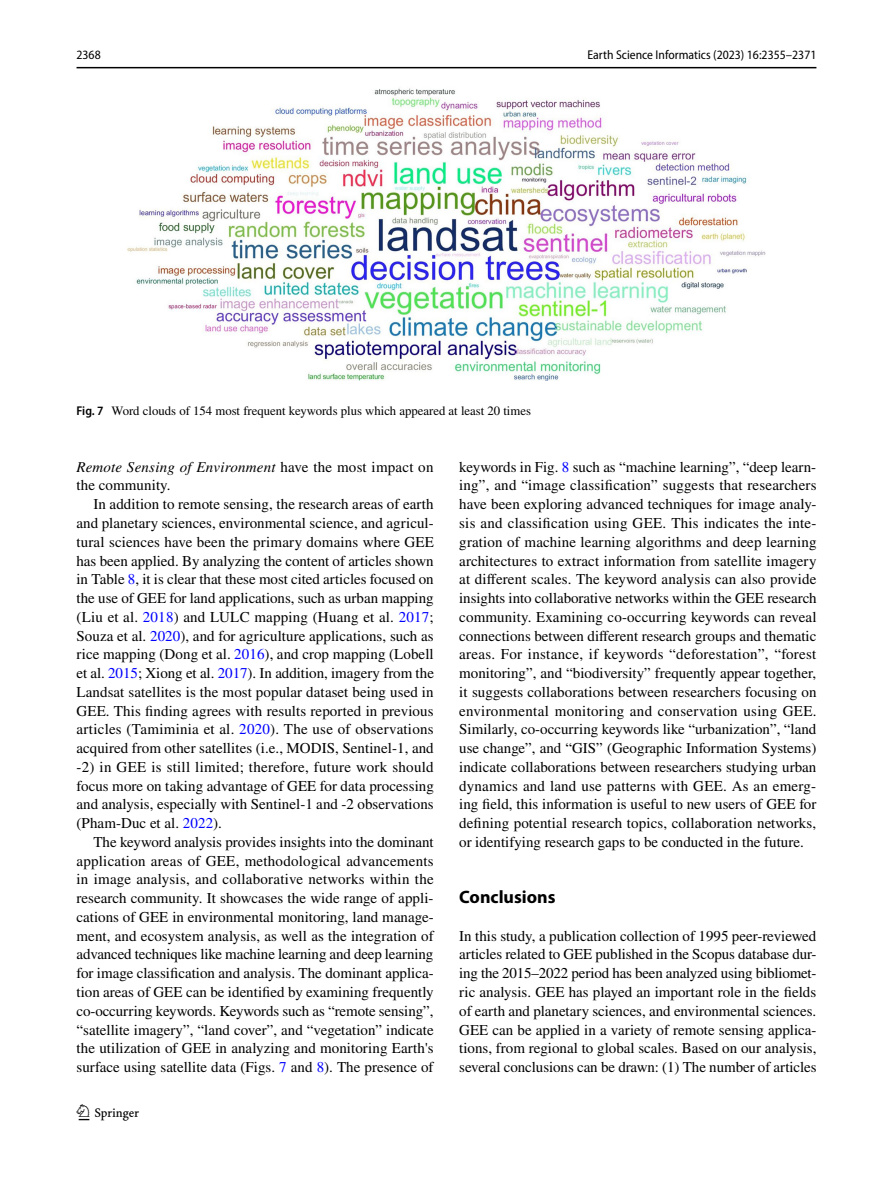
<style>
.page{position:relative;width:893px;height:1187px;background:#fff}
.page>*{position:absolute;margin:0;border:0;box-sizing:border-box;transform-origin:0 0}
.t1{font:22.5px "Springnew Regular 2";color:#000}
.t2{font:700 18px "Myriad Pro";color:#000}
.t3{font:15px/18.8px "STIX";color:#000;text-align:justify}
.t4{font:12.75px "STIX";color:#000}
.t5{font:semi-condensed 12.75px "Myriad Pro";color:#000}
.s1{font-family:"Myriad Pro";font-weight:600;font-stretch:semi-condensed}
.s2{font-style:italic}
.s3{color:#00f}
</style>
<div class="page">
<hr style="left:77px;top:67px;width:739px;height:1px;background:#000">
<img style="left:128px;top:88px;width:637px;height:292px">
<p class="t5" style="left:77px;top:48px;width:26px">2368</p>
<p class="t5" style="left:587px;top:48px;width:230px">Earth Science Informatics (2023) 16:2355–2371</p>
<p class="t4" style="left:77px;top:402px;width:456px"><span class="s1">Fig. 7</span> Word clouds of 154 most frequent keywords plus which appeared at least 20 times</p>
<p class="t3" style="left:77px;top:458px;width:358px"><span class="s2">Remote Sensing of Environment</span> have the most impact on the community.</p>
<p class="t3" style="left:77px;top:496px;width:359px;text-indent:17px">In addition to remote sensing, the research areas of earth and planetary sciences, environmental science, and agricul&shy;tural sciences have been the primary domains where GEE has been applied. By analyzing the content of articles shown in Table <span class="s3">8</span>, it is clear that these most cited articles focused on the use of GEE for land applications, such as urban mapping (Liu et al. <span class="s3">2018</span>) and LULC mapping (Huang et al. <span class="s3">2017</span>; Souza et al. <span class="s3">2020</span>), and for agriculture applications, such as rice mapping (Dong et al. <span class="s3">2016</span>), and crop mapping (Lobell et al. <span class="s3">2015</span>; Xiong et al. <span class="s3">2017</span>). In addition, imagery from the Landsat satellites is the most popular dataset being used in GEE. This finding agrees with results reported in previous articles (Tamiminia et al. <span class="s3">2020</span>). The use of observations acquired from other satellites (i.e., MODIS, Sentinel-1, and -2) in GEE is still limited; therefore, future work should focus more on taking advantage of GEE for data processing and analysis, especially with Sentinel-1 and -2 observations (Pham-Duc et al. <span class="s3">2022</span>).</p>
<p class="t3" style="left:77px;top:833px;width:359px;text-indent:17px">The keyword analysis provides insights into the dominant application areas of GEE, methodological advancements in image analysis, and collaborative networks within the research community. It showcases the wide range of appli&shy;cations of GEE in environmental monitoring, land manage&shy;ment, and ecosystem analysis, as well as the integration of advanced techniques like machine learning and deep learning for image classification and analysis. The dominant applica&shy;tion areas of GEE can be identified by examining frequently co-occurring keywords. Keywords such as “remote sensing”, “satellite imagery”, “land cover”, and “vegetation” indicate the utilization of GEE in analyzing and monitoring Earth's surface using satellite data (Figs. <span class="s3">7</span> and <span class="s3">8</span>). The presence of</p>
<h1 class="t1" style="left:79px;top:1104px;width:62px">1 3</h1>
<p class="t3" style="left:459px;top:458px;width:359px">keywords in Fig. <span class="s3">8</span> such as “machine learning”, “deep learn&shy;ing”, and “image classification” suggests that researchers have been exploring advanced techniques for image analy&shy;sis and classification using GEE. This indicates the inte&shy;gration of machine learning algorithms and deep learning architectures to extract information from satellite imagery at different scales. The keyword analysis can also provide insights into collaborative networks within the GEE research community. Examining co-occurring keywords can reveal connections between different research groups and thematic areas. For instance, if keywords “deforestation”, “forest monitoring”, and “biodiversity” frequently appear together, it suggests collaborations between researchers focusing on environmental monitoring and conservation using GEE.<br>Similarly, co-occurring keywords like “urbanization”, “land use change”, and “GIS” (Geographic Information Systems) indicate collaborations between researchers studying urban dynamics and land use patterns with GEE. As an emerg&shy;ing field, this information is useful to new users of GEE for defining potential research topics, collaboration networks, or identifying research gaps to be conducted in the future.</p>
<p class="t2" style="left:459px;top:885px;width:98px">Conclusions</p>
<p class="t3" style="left:459px;top:927px;width:359px">In this study, a publication collection of 1995 peer-reviewed articles related to GEE published in the Scopus database dur&shy;ing the 2015–2022 period has been analyzed using bibliomet&shy;ric analysis. GEE has played an important role in the fields of earth and planetary sciences, and environmental sciences.<br>GEE can be applied in a variety of remote sensing applica&shy;tions, from regional to global scales. Based on our analysis, several conclusions can be drawn: (1) The number of articles</p>
</div>
